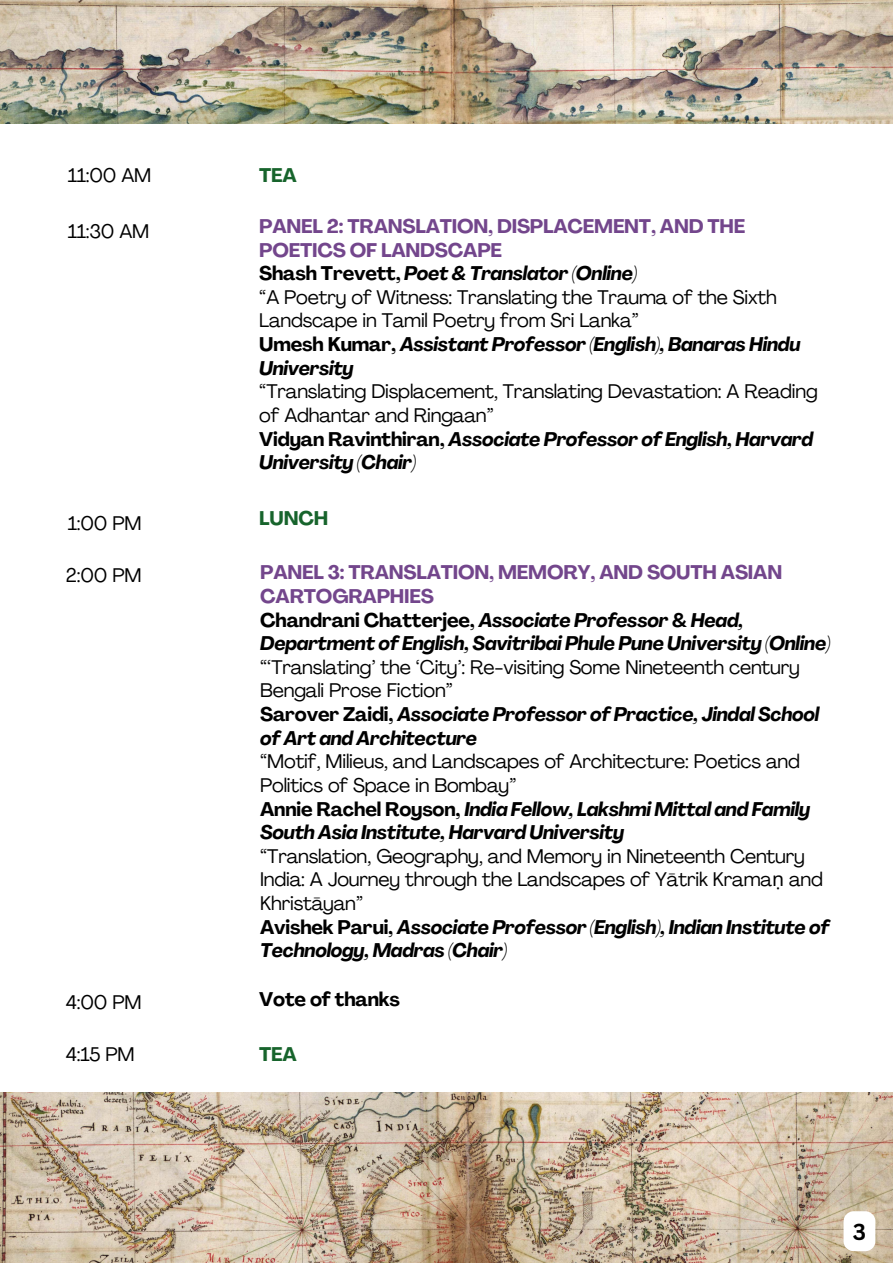
<style>
.page{position:relative;width:893px;height:1263px;background:#fff}
.page>*{position:absolute;margin:0;border:0;box-sizing:border-box;transform-origin:0 0}
.t1{font:700 22.5px "Canva Sans";color:#000}
.t2{font:italic 700 19.5px/23.6px "Agrandir";letter-spacing:-.01em;color:#000}
.t3{font:19.5px/23.6px "Agrandir";letter-spacing:-.01em;color:#000}
.t4{font:700 19.5px/23.6px "Agrandir";letter-spacing:-.01em;color:#73468c}
.t5{font:700 19.5px "Agrandir";letter-spacing:-.01em;color:#000}
.t6{font:700 19.5px "Agrandir";letter-spacing:-.01em;color:#17642c}
.s1{font-style:normal}
.s2{font-family:"Noto Sans"}
</style>
<div class="page">
<img style="left:0;top:0;width:893px;height:123px">
<img style="left:0;top:1092px;width:893px;height:171px">
<svg style="left:843px;top:1211px;width:32px;height:40px"></svg>
<p class="t3" style="left:68px;top:165px;width:85px">11:00 AM</p>
<p class="t3" style="left:68px;top:221px;width:83px">11:30 AM</p>
<p class="t6" style="left:259px;top:167px;width:39px">TEA</p>
<p class="t4" style="left:259px;top:216px;width:487px">PANEL 2: TRANSLATION, DISPLACEMENT, AND THE<br>POETICS OF LANDSCAPE</p>
<p class="t2" style="left:259px;top:264px;width:379px"><span class="s1">Shash Trevett,</span> Poet &amp; Translator (Online)</p>
<p class="t3" style="left:259px;top:287px;width:519px">“A Poetry of Witness: Translating the Trauma of the Sixth<br>Landscape in Tamil Poetry from Sri Lanka”</p>
<p class="t2" style="left:259px;top:334px;width:542px"><span class="s1">Umesh Kumar,</span> Assistant Professor (English), Banaras Hindu<br>University</p>
<p class="t3" style="left:259px;top:382px;width:560px">“Translating Displacement, Translating Devastation: A Reading of Adhantar and Ringaan”</p>
<p class="t2" style="left:259px;top:429px;width:555px"><span class="s1">Vidyan Ravinthiran,</span> Associate Professor of English, Harvard<br>University (Chair)</p>
<p class="t3" style="left:68px;top:513px;width:75px">1:00 PM</p>
<p class="t6" style="left:259px;top:511px;width:71px">LUNCH</p>
<p class="t4" style="left:260px;top:563px;width:523px">PANEL 3: TRANSLATION, MEMORY, AND SOUTH ASIAN<br>CARTOGRAPHIES</p>
<p class="t2" style="left:260px;top:610px;width:572px"><span class="s1">Chandrani Chatterjee,</span> Associate Professor <span class="s1">&amp;</span> Head,<br>Department of English, Savitribai Phule Pune University (Online)</p>
<p class="t3" style="left:260px;top:657px;width:541px">“‘Translating’ the ‘City’: Re-visiting Some Nineteenth century<br>Bengali Prose Fiction”</p>
<p class="t2" style="left:260px;top:704px;width:560px"><span class="s1">Sarover Zaidi,</span> Associate Professor of Practice, Jindal School of Art and Architecture</p>
<p class="t3" style="left:260px;top:752px;width:541px">“Motif, Milieus, and Landscapes of Architecture: Poetics and<br>Politics of Space in Bombay”</p>
<p class="t2" style="left:260px;top:799px;width:551px"><span class="s1">Annie Rachel Royson,</span> India Fellow, Lakshmi Mittal and Family<br>South Asia Institute, Harvard University</p>
<p class="t3" style="left:260px;top:846px;width:564px">“Translation, Geography, and Memory in Nineteenth Century<br>India: A Journey through the Landscapes of Yātrik Krama<span class="s2">ṇ</span> and<br>Khristāyan”</p>
<p class="t2" style="left:260px;top:917px;width:571px"><span class="s1">Avishek Parui,</span> Associate Professor (English), Indian Institute of<br>Technology, Madras (Chair)</p>
<p class="t3" style="left:66px;top:565px;width:77px">2:00 PM</p>
<p class="t3" style="left:66px;top:992px;width:77px">4:00 PM</p>
<p class="t5" style="left:259px;top:992px;width:142px">Vote of thanks</p>
<p class="t3" style="left:66px;top:1044px;width:70px">4:15 PM</p>
<p class="t6" style="left:259px;top:1046px;width:39px">TEA</p>
<p class="t1" style="left:852px;top:1216px;width:15px">3</p>
</div>
